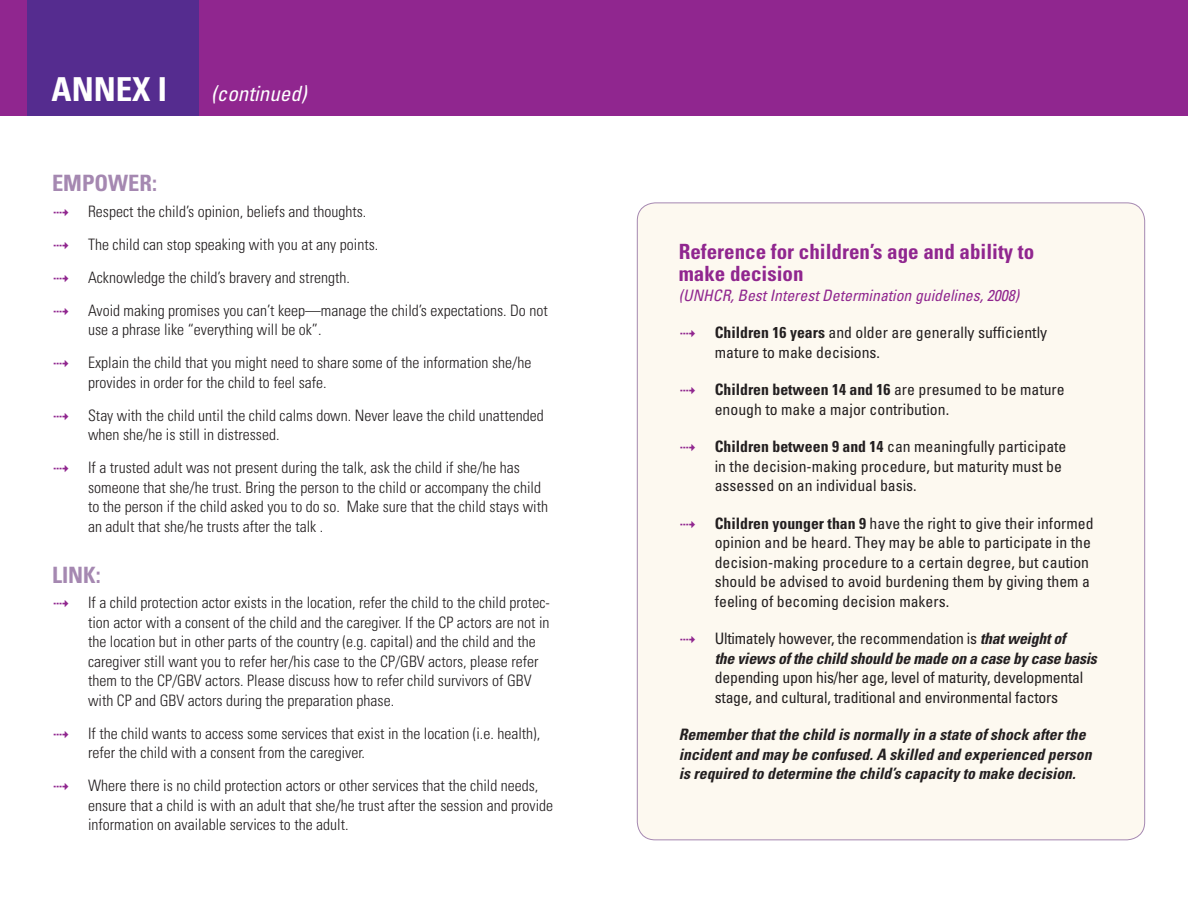
<style>
.page{position:relative;width:1188px;height:918px;background:#fff}
.page>*{position:absolute;margin:0;border:0;box-sizing:border-box;transform-origin:0 0}
.t1{font:700 condensed 33px "Univers";color:#fff}
.t2{font:700 condensed 22.5px "Univers";color:#a588b1}
.t3{font:700 condensed 21px/22.5px "Univers";color:#90268f}
.t4{font:italic condensed 21px "Univers";color:#fff}
.t5{font:300 condensed 15.75px/19.5px "Univers";color:#231f20}
.t6{font:condensed 15.75px/19.5px "Univers";color:#231f20}
.t7{font:italic 700 condensed 15.75px/19.5px "Univers";color:#231f20}
.t8{font:italic condensed 15.75px "Univers";color:#90268f}
.s1{color:#90268f}
.s2{font-weight:700}
.s3{font-weight:700;font-style:italic}
</style>
<div class="page">
<div style="left:637px;top:203px;width:508px;height:637px;background:#fdf9f0;border-radius:18px"></div>
<div style="left:0;top:0;width:1188px;height:116px;background:#90268f"></div>
<div style="left:27px;top:0;width:172px;height:116px;background:#552c8f"></div>
<p class="t1" style="left:52px;top:69px;width:117px">ANNEX I</p>
<p class="t4" style="left:211px;top:80px;width:97px">(continued)</p>
<p class="t2" style="left:52px;top:169px;width:107px">EMPOWER:</p>
<p class="t5" style="left:52px;top:201px;width:316px"><span class="s1">✔</span> Respect the child’s opinion, beliefs and thoughts.</p>
<p class="t5" style="left:52px;top:234px;width:328px"><span class="s1">✔</span> The child can stop speaking with you at any points.</p>
<p class="t5" style="left:52px;top:267px;width:299px"><span class="s1">✔</span> Acknowledge the child’s bravery and strength.</p>
<p class="t5" style="left:88px;top:300px;width:461px;text-indent:-36px"><span class="s1">✔</span> Avoid making promises you can’t keep—manage the child’s expectations. Do not use a phrase like “everything will be ok”.</p>
<p class="t5" style="left:88px;top:353px;width:445px;text-indent:-36px"><span class="s1">✔</span> Explain the child that you might need to share some of the information she/he provides in order for the child to feel safe.</p>
<p class="t5" style="left:88px;top:405px;width:457px;text-indent:-36px"><span class="s1">✔</span> Stay with the child until the child calms down. Never leave the child unattended when she/he is still in distressed.</p>
<p class="t5" style="left:88px;top:458px;width:462px;text-indent:-36px"><span class="s1">✔</span> If a trusted adult was not present during the talk, ask the child if she/he has someone that she/he trust. Bring the person to the child or accompany the child to the person if the child asked you to do so. Make sure that the child stays with an adult that she/he trusts after the talk .</p>
<p class="t2" style="left:52px;top:561px;width:50px">LINK:</p>
<p class="t5" style="left:88px;top:593px;width:463px;text-indent:-36px"><span class="s1">✔</span> If a child protection actor exists in the location, refer the child to the child protec&shy;tion actor with a consent of the child and the caregiver. If the CP actors are not in the location but in other parts of the country (e.g. capital) and the child and the caregiver still want you to refer her/his case to the CP/GBV actors, please refer them to the CP/GBV actors. Please discuss how to refer child survivors of GBV with CP and GBV actors during the preparation phase.</p>
<p class="t5" style="left:88px;top:723px;width:454px;text-indent:-36px"><span class="s1">✔</span> If the child wants to access some services that exist in the location (i.e. health), refer the child with a consent from the caregiver.</p>
<p class="t5" style="left:88px;top:776px;width:467px;text-indent:-36px"><span class="s1">✔</span> Where there is no child protection actors or other services that the child needs, ensure that a child is with an adult that she/he trust after the session and provide information on available services to the adult.</p>
<p class="t3" style="left:679px;top:240px;width:357px">Reference for children’s age and ability to make decision</p>
<p class="t8" style="left:679px;top:285px;width:342px">(UNHCR, Best Interest Determination guidelines, 2008)</p>
<p class="t6" style="left:715px;top:323px;width:334px;text-indent:-36px"><span class="s1">✔</span> <span class="s2">Children 16 years</span> and older are generally sufficiently mature to make decisions.</p>
<p class="t6" style="left:715px;top:380px;width:351px;text-indent:-36px"><span class="s1">✔</span> <span class="s2">Children between 14 and 16</span> are presumed to be mature enough to make a major contribution.</p>
<p class="t6" style="left:715px;top:437px;width:353px;text-indent:-36px"><span class="s1">✔</span> <span class="s2">Children between 9 and 14</span> can meaningfully participate in the decision-making procedure, but maturity must be assessed on an individual basis.</p>
<p class="t6" style="left:715px;top:513px;width:380px;text-indent:-36px"><span class="s1">✔</span> <span class="s2">Children younger than 9</span> have the right to give their informed opinion and be heard. They may be able to participate in the decision-making procedure to a certain degree, but caution should be advised to avoid burdening them by giving them a feeling of becoming decision makers.</p>
<p class="t6" style="left:715px;top:629px;width:384px;text-indent:-36px"><span class="s1">✔</span> Ultimately however, the recommendation is <span class="s3">that weight of<br>the views of the child should be made on a case by case basis </span>depending upon his/her age, level of maturity, developmental stage, and cultural, traditional and environmental factors</p>
<p class="t7" style="left:679px;top:725px;width:414px">Remember that the child is normally in a state of shock after the incident and may be confused. A skilled and experienced person is required to determine the child’s capacity to make decision.</p>
</div>
